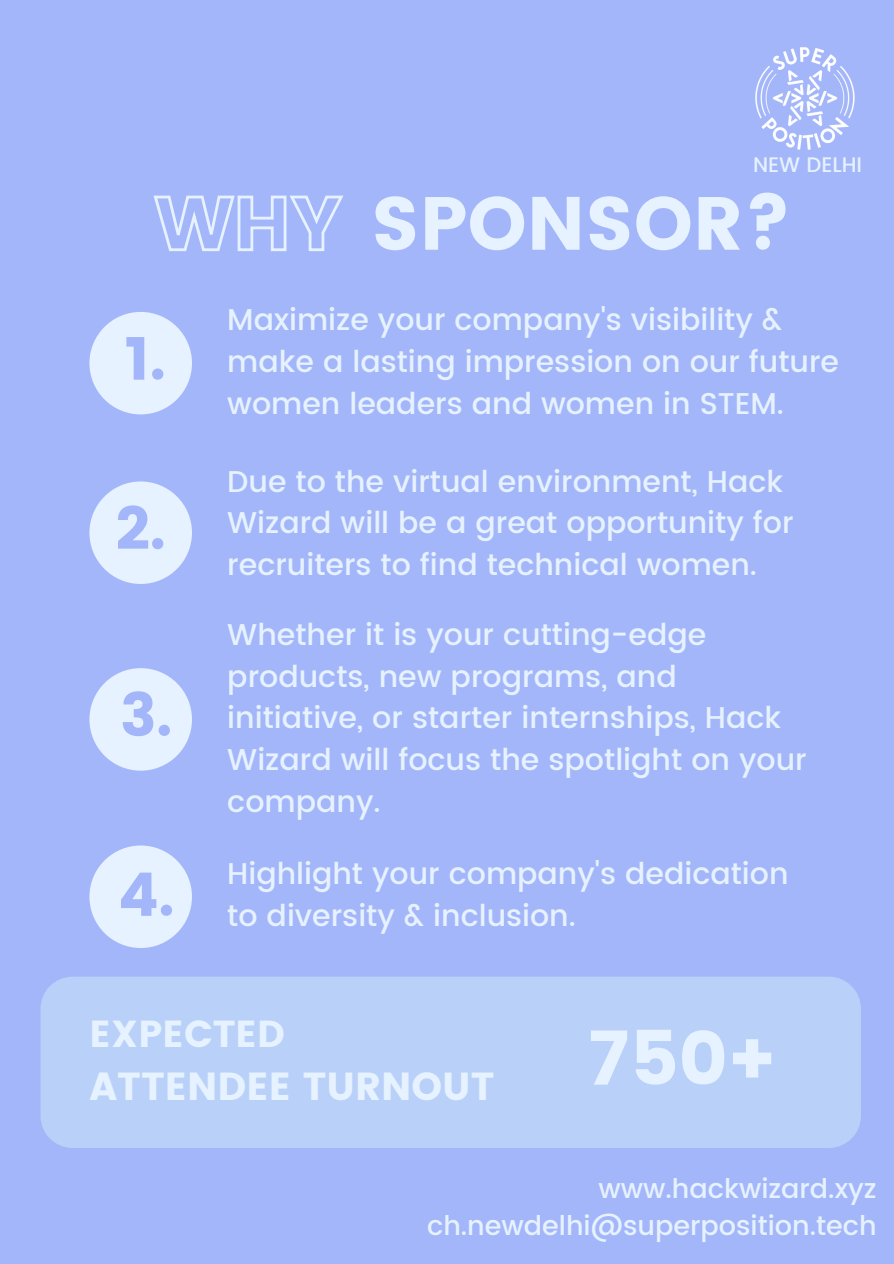
<style>
.page{position:relative;width:894px;height:1264px;background:#fff}
.page>*{position:absolute;margin:0;border:0;box-sizing:border-box;transform-origin:0 0}
.t1{font:75px "Poppins";color:#e6f2ff}
.t2{font:60px "Poppins";color:#a4b6fa}
.t3{font:39px "Poppins";color:#e6f2ff}
.t4{font:37.5px "Poppins";color:#e6f2ff}
.t5{font:500 30px/41.7px "Poppins";color:#e6f2ff}
.t6{font:500 27px "Poppins";color:#e6f2ff}
.t7{font:500 21px "Poppins";color:#e6f2ff}
.s1{color:rgb(0 0 0/0)}
</style>
<div class="page">
<div style="left:0;top:0;width:893px;height:1263px;background:#a4b6fa"></div>
<img style="left:755px;top:47px;width:100px;height:103px">
<div style="left:89px;top:312px;width:103px;height:102px;background:#e6f2ff;border-radius:50%"></div>
<svg style="left:153px;top:195px;width:190px;height:56px"></svg>
<div style="left:89px;top:481px;width:103px;height:103px;background:#e6f2ff;border-radius:50%"></div>
<div style="left:89px;top:668px;width:103px;height:102px;background:#e6f2ff;border-radius:50%"></div>
<div style="left:89px;top:845px;width:103px;height:103px;background:#e6f2ff;border-radius:50%"></div>
<div style="left:41px;top:976px;width:819px;height:171px;background:#b9d1f9;border-radius:32px"></div>
<p class="t7" style="left:752px;top:153px;width:111px">NEW DELHI</p>
<p class="t1" style="left:155px;top:180px;width:638px"><span class="s1">WHY</span> SPONSOR?</p>
<p class="t2" style="left:125px;top:324px;width:42px">1.</p>
<p class="t2" style="left:116px;top:493px;width:51px">2.</p>
<p class="t2" style="left:120px;top:680px;width:53px">3.</p>
<p class="t2" style="left:118px;top:860px;width:58px">4.</p>
<p class="t5" style="left:227px;top:299px;width:613px">Maximize your company's visibility &amp; make a lasting impression on our future women leaders and women in STEM.</p>
<p class="t5" style="left:227px;top:460px;width:567px">Due to the virtual environment, Hack<br>Wizard will be a great opportunity for recruiters to find technical women.</p>
<p class="t5" style="left:227px;top:613px;width:581px">Whether it is your cutting-edge products, new programs, and initiative, or starter internships, Hack<br>Wizard will focus the spotlight on your company.</p>
<p class="t5" style="left:227px;top:853px;width:562px">Highlight your company's dedication to diversity &amp; inclusion.</p>
<p class="t4" style="left:89px;top:1012px;width:197px">EXPECTED</p>
<p class="t3" style="left:89px;top:1064px;width:406px">ATTENDEE TURNOUT</p>
<p class="t1" style="left:587px;top:1014px;width:190px">750+</p>
<p class="t6" style="left:598px;top:1172px;width:279px">www.hackwizard.xyz</p>
<p class="t6" style="left:427px;top:1209px;width:451px">ch.newdelhi@superposition.tech</p>
</div>
